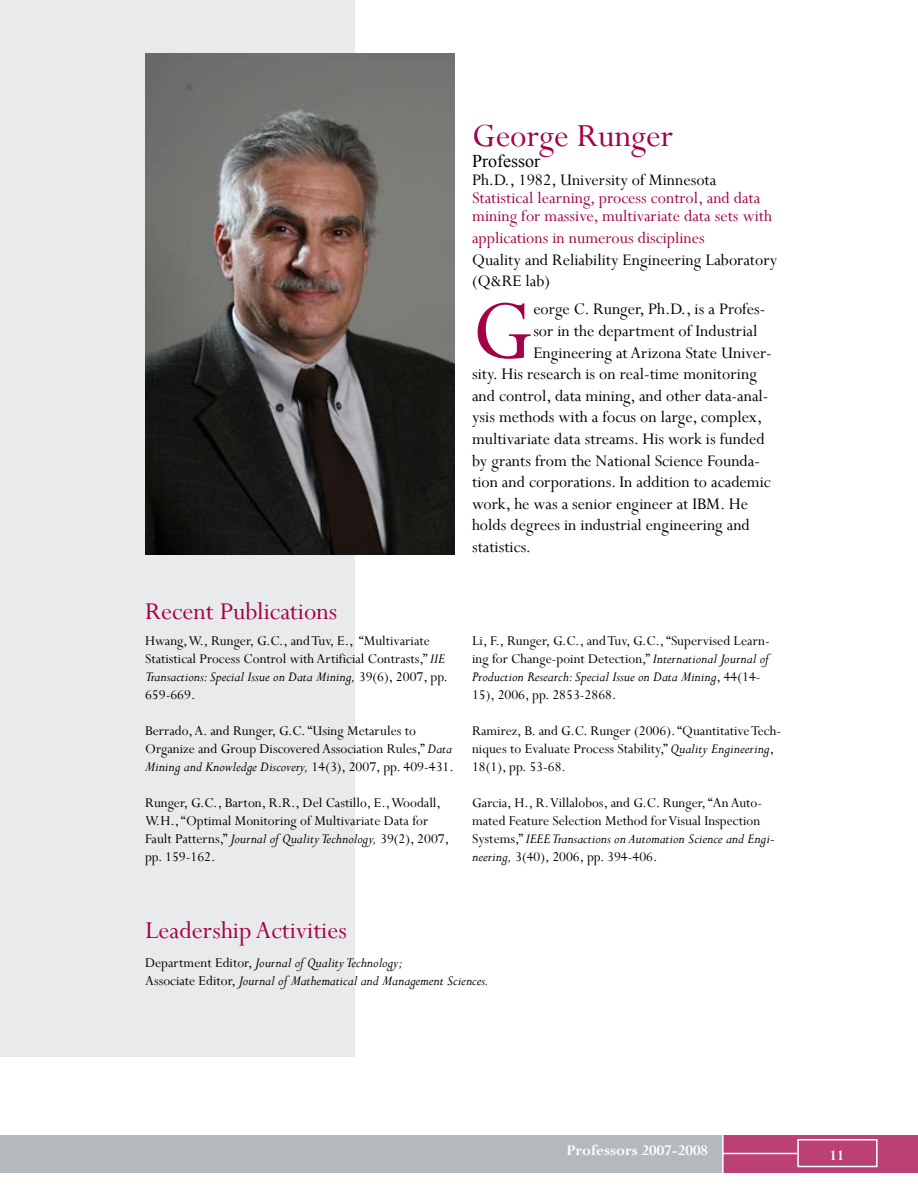
<style>
.page{position:relative;width:918px;height:1188px;background:#fff}
.page>*{position:absolute;margin:0;border:0;box-sizing:border-box;transform-origin:0 0}
.t1{font:93.45px "Perpetua";color:#a40046}
.t2{font:36px "Perpetua";color:#a40046}
.t3{font:27px "Perpetua";color:#a40046}
.t4{font:18px/21.6px "Perpetua";color:#000}
.t5{font:18px/18px "Perpetua";color:#a40046}
.t6{font:18px "Times New Roman";color:#000}
.t7{font:700 16.5px "Perpetua";color:#fff}
.t8{font:15px/18px "Perpetua";color:#000}
.t9{font:italic 15px/18px "Perpetua";color:#000}
.s1{font-style:italic}
.s2{font-style:normal}
</style>
<div class="page">
<div style="left:0;top:0;width:354px;height:1057px;background:#e9eaeb"></div>
<div style="left:0;top:1135px;width:918px;height:38px;background:#bb4074"></div>
<div style="left:0;top:1135px;width:722px;height:38px;background:#b4b9bd"></div>
<hr style="left:722px;top:1134px;width:2px;height:39px;background:#fff">
<hr style="left:723px;top:1153px;width:74px;height:1px;background:#fff">
<div style="left:797px;top:1139px;width:81px;height:28px;border:2px solid #fff"></div>
<img style="left:145px;top:54px;width:309px;height:501px">
<h2 class="t2" style="left:472px;top:113px;width:203px">George Runger</h2>
<p class="t6" style="left:472px;top:149px;width:69px">Professor</p>
<p class="t4" style="left:472px;top:169px;width:246px">Ph.D., 1982, University of Minnesota</p>
<p class="t5" style="left:472px;top:189px;width:301px">Statistical learning, process control, and data mining for massive, multivariate data sets with</p>
<p class="t5" style="left:472px;top:228px;width:234px">applications in numerous disciplines</p>
<p class="t4" style="left:472px;top:248px;width:307px">Quality and Reliability Engineering Laboratory (Q&amp;RE lab)</p>
<h1 class="t1" style="left:472px;top:272px;width:63px">G</h1>
<p class="t4" style="left:533px;top:298px;width:234px">eorge C. Runger, Ph.D., is a Profes-</p>
<p class="t4" style="left:533px;top:320px;width:226px">sor in the department of Industrial</p>
<p class="t4" style="left:533px;top:341px;width:240px">Engineering at Arizona State Univer-</p>
<p class="t4" style="left:472px;top:363px;width:286px">sity. His research is on real-time monitoring</p>
<p class="t4" style="left:472px;top:384px;width:298px">and control, data mining, and other data-anal-</p>
<p class="t4" style="left:472px;top:406px;width:292px">ysis methods with a focus on large, complex,</p>
<p class="t4" style="left:472px;top:428px;width:294px">multivariate data streams. His work is funded</p>
<p class="t4" style="left:472px;top:449px;width:290px">by grants from the National Science Founda-</p>
<p class="t4" style="left:472px;top:471px;width:300px">tion and corporations. In addition to academic</p>
<p class="t4" style="left:472px;top:492px;width:277px">work, he was a senior engineer at IBM. He</p>
<p class="t4" style="left:472px;top:514px;width:279px">holds degrees in industrial engineering and</p>
<p class="t4" style="left:472px;top:536px;width:61px">statistics.</p>
<h3 class="t3" style="left:145px;top:594px;width:194px">Recent Publications</h3>
<p class="t8" style="left:145px;top:632px;width:304px">Hwang, W., Runger, G.C., and Tuv, E., “Multivariate Statistical Process Control with Artificial Contrasts,” <span class="s1">IIE Transactions: Special Issue on Data Mining,</span> 39(6), 2007, pp.<br>659-669.</p>
<p class="t8" style="left:145px;top:722px;width:310px">Berrado, A. and Runger, G.C. “Using Metarules to<br>Organize and Group Discovered Association Rules,” <span class="s1">Data<br>Mining and Knowledge Discovery,</span> 14(3), 2007, pp. 409-431.</p>
<p class="t8" style="left:145px;top:794px;width:306px">Runger, G.C., Barton, R.R., Del Castillo, E., Woodall, W.H., “Optimal Monitoring of Multivariate Data for Fault Patterns,” <span class="s1">Journal of Quality Technology,</span> 39(2), 2007, pp. 159-162.</p>
<p class="t8" style="left:472px;top:632px;width:299px">Li, F., Runger, G.C., and Tuv, G.C., “Supervised Learn&shy;ing for Change-point Detection,” <span class="s1">International Journal of Production Research: Special Issue on Data Mining</span>, 44(14- 15), 2006, pp. 2853-2868.</p>
<p class="t8" style="left:472px;top:722px;width:310px">Ramirez, B. and G.C. Runger (2006). “Quantitative Tech&shy;niques to Evaluate Process Stability,” <span class="s1">Quality Engineering</span>,<br>18(1), pp. 53-68.</p>
<p class="t8" style="left:472px;top:794px;width:304px">Garcia, H., R. Villalobos, and G.C. Runger, “An Auto&shy;mated Feature Selection Method for Visual Inspection Systems,” <span class="s1">IEEE Transactions on Automation Science and Engi&shy;neering,</span> 3(40), 2006, pp. 394-406.</p>
<h3 class="t3" style="left:145px;top:913px;width:203px">Leadership Activities</h3>
<p class="t9" style="left:145px;top:953px;width:345px"><span class="s2">Department Editor,</span> Journal of Quality Technology;<br><span class="s2">Associate Editor,</span> Journal of Mathematical and Management Sciences.</p>
<p class="t7" style="left:567px;top:1140px;width:143px">Professors 2007-2008</p>
<p class="t7" style="left:829px;top:1144px;width:17px">11</p>
</div>
